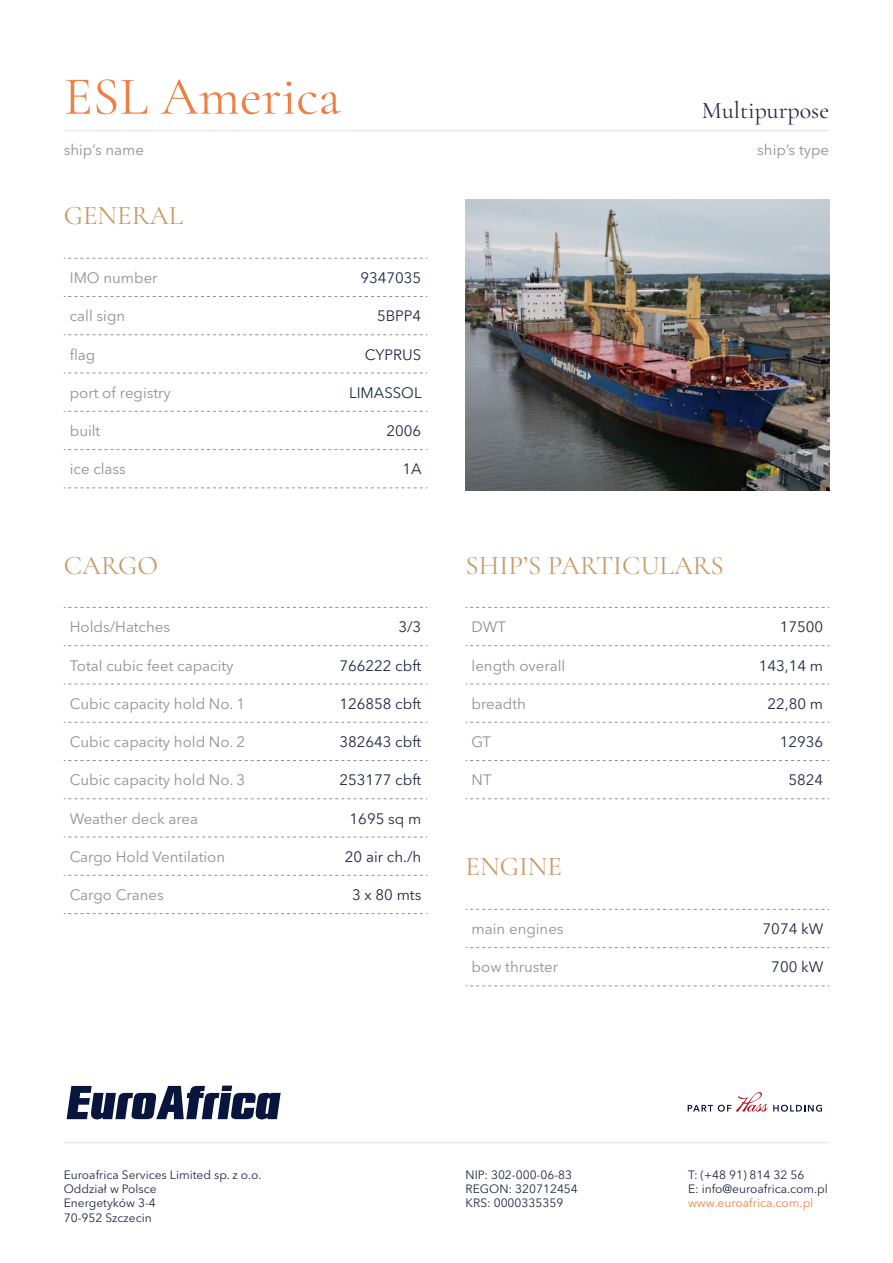
<style>
.page{position:relative;width:893px;height:1263px;background:#fff}
.page>*{position:absolute;margin:0;border:0;box-sizing:border-box;transform-origin:0 0}
.t1{font:54px "Cormorant Garamond";color:#ee8046}
.t2{font:27px "Cormorant Garamond";color:#c79966}
.t3{font:24px "Cormorant Garamond";color:#1e2943}
.t4{font:15px "Avenir Next LT Pro";color:#929191}
.t5{font:15px "Avenir Next LT Pro";color:#1e2943}
.t6{font:12px/14.4px "Avenir Next LT Pro";color:#1e2943}
.t7{font:12px "Avenir Next LT Pro";color:#ee8046}
</style>
<div class="page">
<hr style="left:64px;top:130px;width:765px;height:1px;background:#ebebeb">
<hr style="left:64px;top:1142px;width:765px;height:1px;background:#ebebeb">
<svg style="left:64px;top:258px;width:363px;height:1px"></svg>
<svg style="left:64px;top:296px;width:363px;height:1px"></svg>
<svg style="left:64px;top:334px;width:363px;height:1px"></svg>
<svg style="left:64px;top:373px;width:363px;height:1px"></svg>
<svg style="left:64px;top:411px;width:363px;height:1px"></svg>
<svg style="left:64px;top:449px;width:363px;height:1px"></svg>
<svg style="left:64px;top:487px;width:363px;height:1px"></svg>
<svg style="left:466px;top:607px;width:363px;height:1px"></svg>
<svg style="left:466px;top:645px;width:363px;height:1px"></svg>
<svg style="left:466px;top:684px;width:363px;height:1px"></svg>
<svg style="left:466px;top:722px;width:363px;height:1px"></svg>
<svg style="left:466px;top:760px;width:363px;height:1px"></svg>
<svg style="left:466px;top:798px;width:363px;height:1px"></svg>
<svg style="left:688px;top:1092px;width:134px;height:20px"></svg>
<svg style="left:67px;top:1085px;width:214px;height:34px"></svg>
<img style="left:466px;top:199px;width:363px;height:291px">
<svg style="left:64px;top:607px;width:363px;height:1px"></svg>
<svg style="left:64px;top:645px;width:363px;height:1px"></svg>
<svg style="left:64px;top:684px;width:363px;height:1px"></svg>
<svg style="left:64px;top:722px;width:363px;height:1px"></svg>
<svg style="left:64px;top:760px;width:363px;height:1px"></svg>
<svg style="left:64px;top:798px;width:363px;height:1px"></svg>
<svg style="left:64px;top:837px;width:363px;height:1px"></svg>
<svg style="left:64px;top:875px;width:363px;height:1px"></svg>
<svg style="left:64px;top:913px;width:363px;height:1px"></svg>
<svg style="left:466px;top:909px;width:363px;height:1px"></svg>
<svg style="left:466px;top:947px;width:363px;height:1px"></svg>
<svg style="left:466px;top:985px;width:363px;height:1px"></svg>
<h1 class="t1" style="left:64px;top:64px;width:279px">ESL America</h1>
<p class="t4" style="left:64px;top:141px;width:82px">ship’s name</p>
<h2 class="t2" style="left:64px;top:199px;width:121px">GENERAL</h2>
<p class="t4" style="left:70px;top:269px;width:89px">IMO number</p>
<p class="t5" style="left:360px;top:269px;width:62px">9347035</p>
<p class="t4" style="left:70px;top:307px;width:57px">call sign</p>
<p class="t5" style="left:377px;top:307px;width:46px">5BPP4</p>
<p class="t4" style="left:70px;top:345px;width:27px">flag</p>
<p class="t5" style="left:365px;top:345px;width:58px">CYPRUS</p>
<p class="t4" style="left:70px;top:384px;width:103px">port of registry</p>
<p class="t5" style="left:349px;top:384px;width:74px">LIMASSOL</p>
<p class="t4" style="left:70px;top:422px;width:32px">built</p>
<p class="t5" style="left:387px;top:422px;width:36px">2006</p>
<p class="t4" style="left:70px;top:460px;width:58px">ice class</p>
<p class="t5" style="left:402px;top:460px;width:21px">1A</p>
<h2 class="t2" style="left:64px;top:548px;width:96px">CARGO</h2>
<p class="t4" style="left:70px;top:618px;width:102px">Holds/Hatches</p>
<p class="t5" style="left:398px;top:618px;width:24px">3/3</p>
<p class="t4" style="left:70px;top:656px;width:165px">Total cubic feet capacity</p>
<p class="t5" style="left:339px;top:656px;width:84px">766222 cbft</p>
<p class="t4" style="left:70px;top:695px;width:177px">Cubic capacity hold No. 1</p>
<p class="t5" style="left:339px;top:695px;width:84px">126858 cbft</p>
<p class="t4" style="left:70px;top:733px;width:177px">Cubic capacity hold No. 2</p>
<p class="t5" style="left:339px;top:733px;width:84px">382643 cbft</p>
<p class="t4" style="left:70px;top:771px;width:177px">Cubic capacity hold No. 3</p>
<p class="t5" style="left:339px;top:771px;width:84px">253177 cbft</p>
<p class="t4" style="left:70px;top:809px;width:130px">Weather deck area</p>
<p class="t5" style="left:350px;top:809px;width:73px">1695 sq m</p>
<p class="t4" style="left:70px;top:848px;width:157px">Cargo Hold Ventilation</p>
<p class="t5" style="left:345px;top:848px;width:78px">20 air ch./h</p>
<p class="t4" style="left:70px;top:886px;width:96px">Cargo Cranes</p>
<p class="t5" style="left:352px;top:886px;width:71px">3 x 80 mts</p>
<h3 class="t3" style="left:702px;top:96px;width:129px">Multipurpose</h3>
<p class="t4" style="left:757px;top:141px;width:73px">ship’s type</p>
<h2 class="t2" style="left:466px;top:548px;width:260px">SHIP’S PARTICULARS</h2>
<p class="t4" style="left:472px;top:618px;width:36px">DWT</p>
<p class="t5" style="left:780px;top:618px;width:45px">17500</p>
<p class="t4" style="left:472px;top:656px;width:95px">length overall</p>
<p class="t5" style="left:759px;top:656px;width:66px">143,14 m</p>
<p class="t4" style="left:472px;top:695px;width:56px">breadth</p>
<p class="t5" style="left:767px;top:695px;width:57px">22,80 m</p>
<p class="t4" style="left:472px;top:733px;width:21px">GT</p>
<p class="t5" style="left:780px;top:733px;width:45px">12936</p>
<p class="t4" style="left:472px;top:771px;width:22px">NT</p>
<p class="t5" style="left:788px;top:771px;width:36px">5824</p>
<h2 class="t2" style="left:466px;top:850px;width:98px">ENGINE</h2>
<p class="t4" style="left:472px;top:920px;width:93px">main engines</p>
<p class="t5" style="left:763px;top:920px;width:62px">7074 kW</p>
<p class="t4" style="left:472px;top:958px;width:88px">bow thruster</p>
<p class="t5" style="left:771px;top:958px;width:54px">700 kW</p>
<p class="t6" style="left:64px;top:1167px;width:199px">Euroafrica Services Limited sp. z o.o.<br>Oddział w Polsce<br>Energetyków 3-4<br>70-952 Szczecin</p>
<p class="t6" style="left:466px;top:1167px;width:114px">NIP: 302-000-06-83<br>REGON: 320712454<br>KRS: 0000335359</p>
<p class="t6" style="left:688px;top:1167px;width:141px">T: (+48 91) 814 32 56<br>E: info@euroafrica.com.pl</p>
<p class="t7" style="left:688px;top:1196px;width:127px">www.euroafrica.com.pl</p>
</div>
